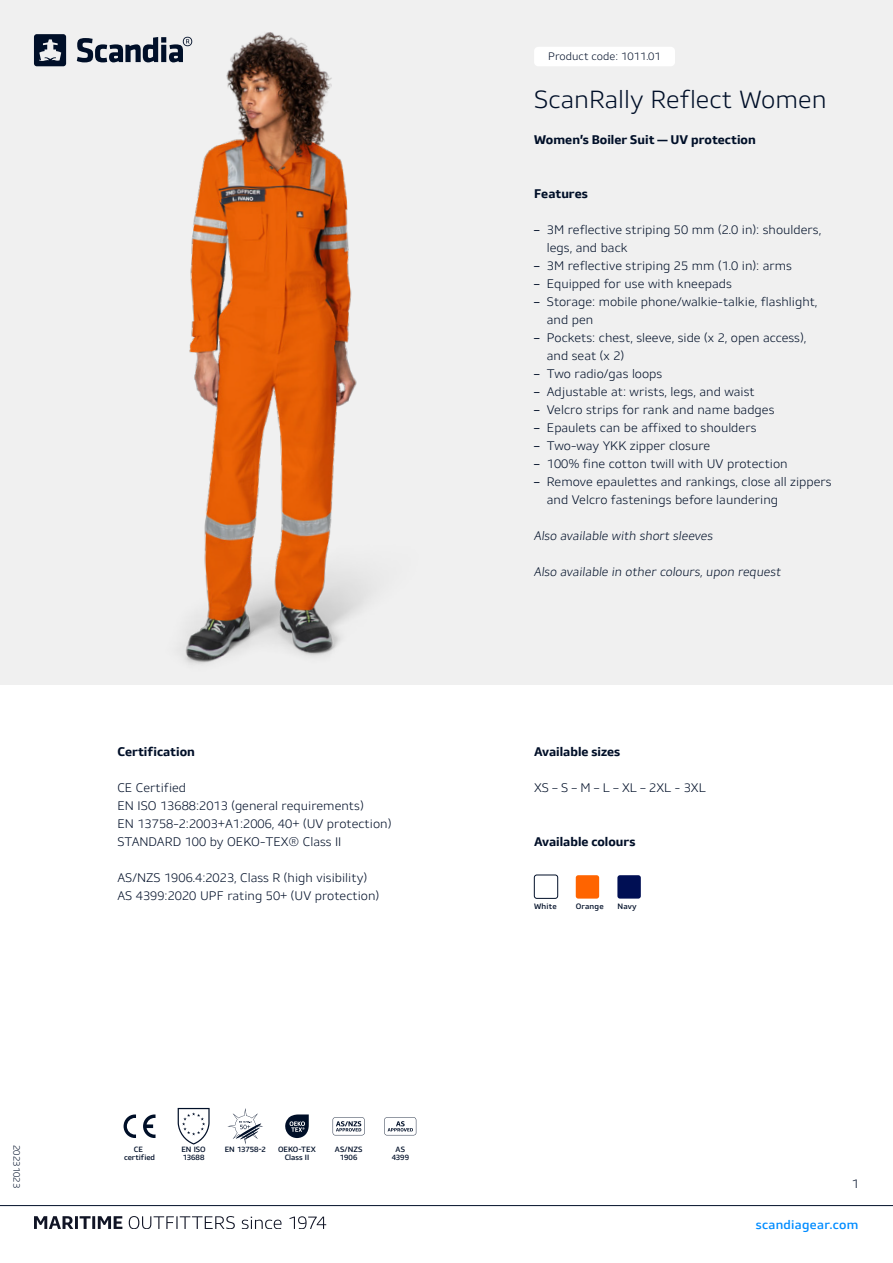
<style>
.page{position:relative;width:893px;height:1263px;background:#fff}
.page>*{position:absolute;margin:0;border:0;box-sizing:border-box;transform-origin:0 0}
.t1{font:300 24px "Stratus";color:#000f28}
.t2{font:300 12px/18px "Stratus";color:#000f28}
.t3{font:700 12px "Stratus";color:#000f28}
.t4{font:italic 300 12px "Stratus";color:#000f28}
.t5{font:500 12px "Stratus";letter-spacing:.025em;color:#008cff}
.t6{font:300 10.5px "Stratus";color:#000f28}
.t7{font:300 9px "Stratus";color:#000f28}
.t8{font:500 7.5px "Stratus";letter-spacing:.025em;color:#000f28}
.t9{font:500 7.35px/7.4px "Stratus";letter-spacing:-.005em;color:#000f28;text-align:center}
.t10{font:500 7.35px/7.4px "Stratus";letter-spacing:.015em;color:#000f28;text-align:center}
.s1{font-weight:400}
</style>
<div class="page">
<div style="left:0;top:0;width:893px;height:684px;background:#f0f0f0"></div>
<img style="left:36px;top:32px;width:334px;height:632px">
<hr style="left:0;top:1205px;width:893px;height:1px;background:#000f28">
<svg style="left:77px;top:37px;width:115px;height:25px"></svg>
<svg style="left:34px;top:34px;width:32px;height:32px"></svg>
<svg style="left:34px;top:1216px;width:292px;height:13px"></svg>
<div style="left:534px;top:47px;width:141px;height:19px;background:#fff;border-radius:4px"></div>
<svg style="left:178px;top:1108px;width:32px;height:36px"></svg>
<svg style="left:285px;top:1114px;width:24px;height:24px"></svg>
<svg style="left:333px;top:1117px;width:32px;height:18px"></svg>
<svg style="left:384px;top:1117px;width:32px;height:18px"></svg>
<svg style="left:227px;top:1108px;width:36px;height:36px"></svg>
<svg style="left:124px;top:1114px;width:12px;height:24px"></svg>
<svg style="left:143px;top:1114px;width:13px;height:24px"></svg>
<div style="left:576px;top:875px;width:23px;height:23px;background:#ff6400;border-radius:3px"></div>
<div style="left:617px;top:875px;width:24px;height:23px;background:#000f54;border-radius:3px"></div>
<div style="left:534px;top:875px;width:24px;height:23px;border:1px solid #000f28;border-radius:3px"></div>
<p class="t7" style="left:23px;top:1145px;width:45px;rotate:90deg">20231023</p>
<p class="t3" style="left:117px;top:743px;width:79px">Certification</p>
<p class="t2" style="left:117px;top:779px;width:275px">CE Certified<br>EN ISO 13688:2013 (general requirements)<br>EN 13758-2:2003+A1:2006, 40+ (UV protection)<br>STANDARD 100 by OEKO-TEX® Class II</p>
<p class="t2" style="left:117px;top:869px;width:263px">AS/NZS 1906.4:2023, Class R (high visibility)<br>AS 4399:2020 UPF rating 50+ (UV protection)</p>
<p class="t9" style="left:181px;top:1146px;width:26px;text-align:left">EN ISO<br>13688</p>
<p class="t9" style="left:278px;top:1146px;width:39px">OEKO-TEX<br>Class II</p>
<p class="t10" style="left:335px;top:1146px;width:29px">AS/NZS<br>1906</p>
<p class="t9" style="left:392px;top:1146px;width:19px">AS<br>4399</p>
<p class="t9" style="left:134px;top:1146px;width:11px">CE</p>
<p class="t9" style="left:225px;top:1146px;width:43px">EN 13758-2</p>
<p class="t9" style="left:124px;top:1153px;width:33px">certified</p>
<p class="t6" style="left:548px;top:49px;width:114px">Product code: 1011.01</p>
<h1 class="t1" style="left:534px;top:83px;width:294px">ScanRally Reflect Women</h1>
<p class="t3" style="left:534px;top:131px;width:223px">Women’s Boiler Suit — UV protection</p>
<p class="t3" style="left:534px;top:185px;width:55px">Features</p>
<p class="t2" style="left:547px;top:221px;width:276px;text-indent:-13px"><span class="s1">–</span> 3M reflective striping 50 mm (2.0 in): shoulders, legs, and back</p>
<p class="t2" style="left:534px;top:257px;width:259px"><span class="s1">–</span> 3M reflective striping 25 mm (1.0 in): arms</p>
<p class="t2" style="left:534px;top:275px;width:199px"><span class="s1">–</span> Equipped for use with kneepads</p>
<p class="t2" style="left:547px;top:293px;width:272px;text-indent:-13px"><span class="s1">–</span> Storage: mobile phone/walkie-talkie, flashlight, and pen</p>
<p class="t2" style="left:547px;top:329px;width:261px;text-indent:-13px"><span class="s1">–</span> Pockets: chest, sleeve, side (x 2, open access), and seat (x 2)</p>
<p class="t2" style="left:534px;top:365px;width:130px"><span class="s1">–</span> Two radio/gas loops</p>
<p class="t2" style="left:534px;top:383px;width:222px"><span class="s1">–</span> Adjustable at: wrists, legs, and waist</p>
<p class="t2" style="left:534px;top:401px;width:242px"><span class="s1">–</span> Velcro strips for rank and name badges</p>
<p class="t2" style="left:534px;top:419px;width:224px"><span class="s1">–</span> Epaulets can be affixed to shoulders</p>
<p class="t2" style="left:534px;top:437px;width:178px"><span class="s1">–</span> Two-way YKK zipper closure</p>
<p class="t2" style="left:534px;top:455px;width:255px"><span class="s1">–</span> 100% fine cotton twill with UV protection</p>
<p class="t2" style="left:547px;top:473px;width:286px;text-indent:-13px"><span class="s1">–</span> Remove epaulettes and rankings, close all zippers and Velcro fastenings before laundering</p>
<p class="t4" style="left:534px;top:527px;width:181px">Also available with short sleeves</p>
<p class="t4" style="left:534px;top:563px;width:248px">Also available in other colours, upon request</p>
<p class="t3" style="left:534px;top:743px;width:88px">Available sizes</p>
<p class="t2" style="left:534px;top:779px;width:173px">XS – S – M – L – XL – 2XL - 3XL</p>
<p class="t3" style="left:534px;top:833px;width:103px">Available colours</p>
<p class="t8" style="left:534px;top:901px;width:24px">White</p>
<p class="t8" style="left:576px;top:901px;width:30px">Orange</p>
<p class="t8" style="left:617px;top:901px;width:21px">Navy</p>
<p class="t2" style="left:852px;top:1175px;width:9px">1</p>
<p class="t5" style="left:756px;top:1216px;width:104px">scandiagear.com</p>
</div>
